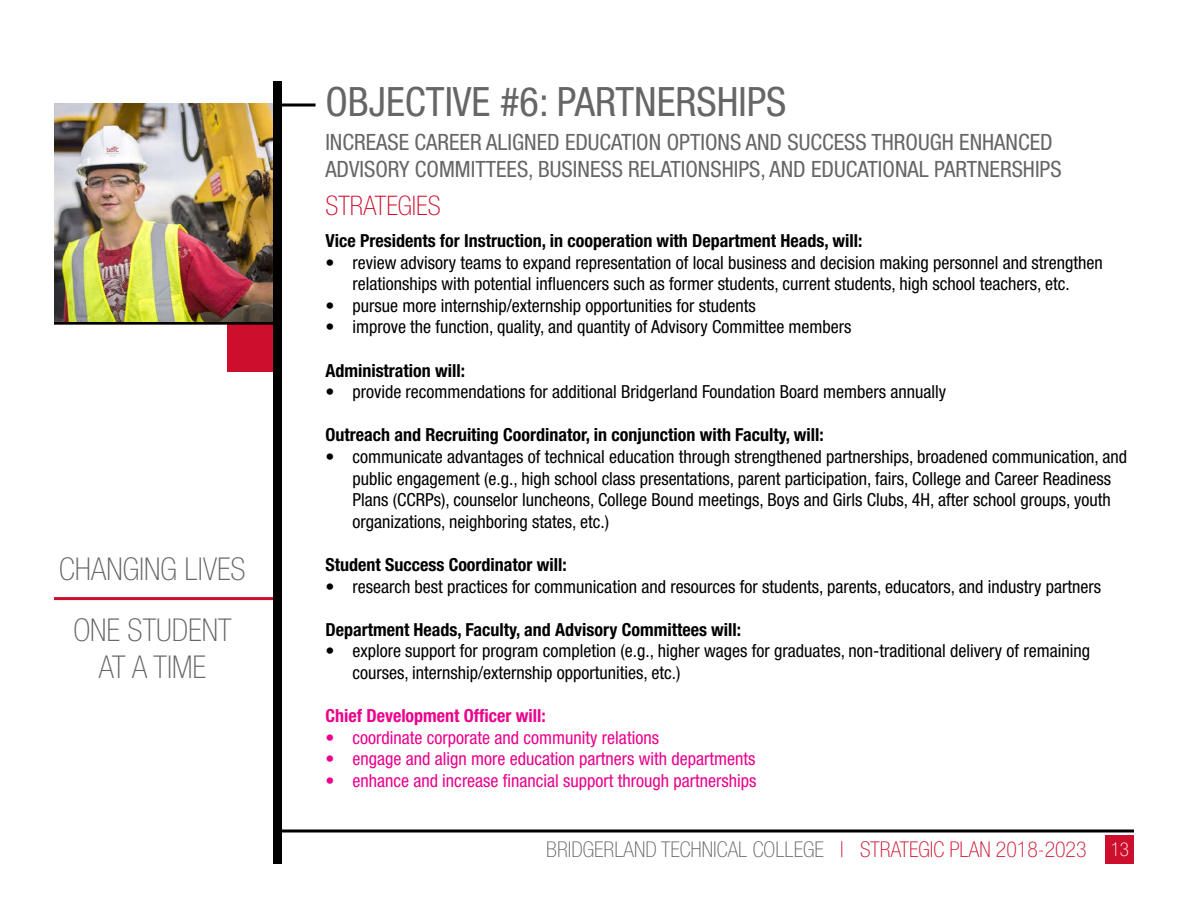
<style>
.page{position:relative;width:1188px;height:918px;background:#fff}
.page>*{position:absolute;margin:0;border:0;box-sizing:border-box;transform-origin:0 0}
.t1{font:condensed 40.5px "Helvetica Neue LT Std";color:#666}
.t2{font:100 condensed 31.5px/60px "Helvetica Neue LT Std";color:#666;text-align:center}
.t3{font:100 condensed 27px "Helvetica Neue LT Std";color:#ce0e2d}
.t4{font:condensed 22.5px/27px "Helvetica Neue LT Std";color:#666}
.t5{font:100 condensed 21.75px "Helvetica Neue LT Std";color:#666}
.t6{font:condensed 18px/21.6px "Helvetica Neue LT Std";color:#000}
.t7{font:700 condensed 18px "Helvetica Neue LT Std";color:#000}
.t8{font:condensed 18px "Helvetica Neue LT Std";color:#ec008c}
.t9{font:700 condensed 18px "Helvetica Neue LT Std";color:#ec008c}
.s1{color:#ce0e2d}
.s2{font-size:19.05px;color:#fff}
</style>
<div class="page">
<hr style="left:54px;top:597px;width:224px;height:3px;background:#ce0e2d">
<div style="left:227px;top:325px;width:46px;height:47px;background:#ce0e2d"></div>
<hr style="left:278px;top:830px;width:856px;height:2px;background:#000">
<div style="left:1106px;top:835px;width:28px;height:28px;background:#ce0e2d"></div>
<div style="left:273px;top:81px;width:9px;height:783px;background:#000"></div>
<hr style="left:54px;top:322px;width:224px;height:3px;background:#000">
<hr style="left:282px;top:104px;width:34px;height:2px;background:#000">
<img style="left:54px;top:103px;width:219px;height:219px">
<h2 class="t2" style="left:59px;top:539px;width:188px">CHANGING LIVES<br>ONE STUDENT</h2>
<h2 class="t2" style="left:99px;top:637px;width:109px">AT A TIME</h2>
<h1 class="t1" style="left:325px;top:78px;width:463px">OBJECTIVE #6: PARTNERSHIPS</h1>
<p class="t4" style="left:325px;top:128px;width:738px">INCREASE CAREER ALIGNED EDUCATION OPTIONS AND SUCCESS THROUGH ENHANCED<br>ADVISORY COMMITTEES, BUSINESS RELATIONSHIPS, AND EDUCATIONAL PARTNERSHIPS</p>
<h3 class="t3" style="left:325px;top:191px;width:117px">STRATEGIES</h3>
<p class="t7" style="left:325px;top:230px;width:539px">Vice Presidents for Instruction, in cooperation with Department Heads, will:</p>
<p class="t6" style="left:325px;top:251px;width:779px;text-align:center">• review advisory teams to expand representation of local business and decision making personnel and strengthen relationships with potential influencers such as former students, current students, high school teachers, etc.</p>
<p class="t6" style="left:325px;top:294px;width:432px">• pursue more internship/externship opportunities for students</p>
<p class="t6" style="left:325px;top:316px;width:528px">• improve the function, quality, and quantity of Advisory Committee members</p>
<p class="t7" style="left:325px;top:359px;width:141px">Administration will:</p>
<p class="t6" style="left:325px;top:381px;width:622px">• provide recommendations for additional Bridgerland Foundation Board members annually</p>
<p class="t7" style="left:325px;top:424px;width:500px">Outreach and Recruiting Coordinator, in conjunction with Faculty, will:</p>
<p class="t6" style="left:352px;top:446px;width:776px;text-indent:-27px">• communicate advantages of technical education through strengthened partnerships, broadened communication, and public engagement (e.g., high school class presentations, parent participation, fairs, College and Career Readiness Plans (CCRPs), counselor luncheons, College Bound meetings, Boys and Girls Clubs, 4H, after school groups, youth organizations, neighboring states, etc.)</p>
<p class="t7" style="left:325px;top:554px;width:243px">Student Success Coordinator will:</p>
<p class="t6" style="left:325px;top:575px;width:777px">• research best practices for communication and resources for students, parents, educators, and industry partners</p>
<p class="t7" style="left:325px;top:618px;width:417px">Department Heads, Faculty, and Advisory Committees will:</p>
<p class="t6" style="left:352px;top:640px;width:739px;text-indent:-27px">• explore support for program completion (e.g., higher wages for graduates, non-traditional delivery of remaining courses, internship/externship opportunities, etc.)</p>
<p class="t9" style="left:325px;top:705px;width:222px">Chief Development Officer will:</p>
<p class="t8" style="left:325px;top:727px;width:335px">• coordinate corporate and community relations</p>
<p class="t8" style="left:325px;top:749px;width:432px">• engage and align more education partners with departments</p>
<p class="t8" style="left:325px;top:770px;width:433px">• enhance and increase financial support through partnerships</p>
<p class="t5" style="left:546px;top:838px;width:584px">BRIDGERLAND TECHNICAL COLLEGE <span class="s1">| STRATEGIC PLAN 2018-2023</span> <span class="s2">13</span></p>
</div>
